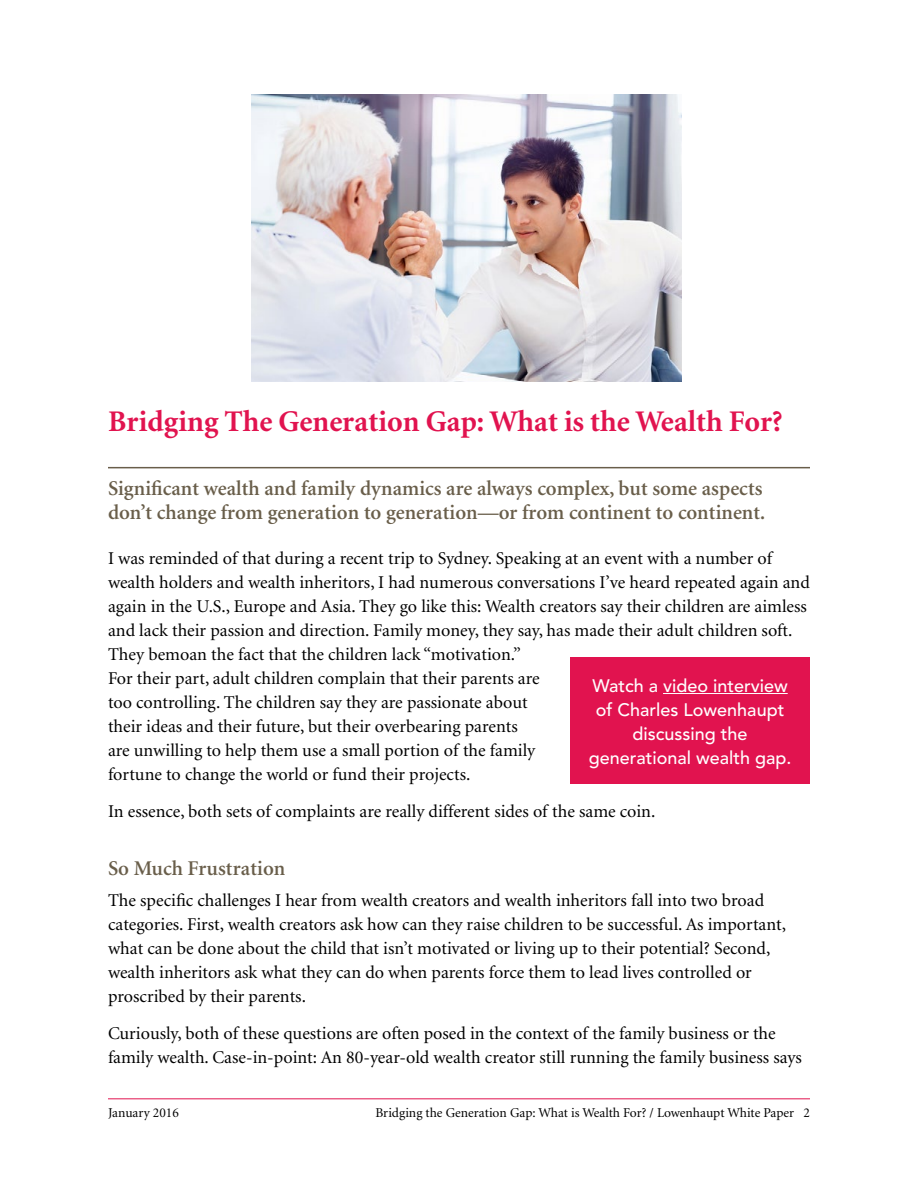
<style>
.page{position:relative;width:918px;height:1188px;background:#fff}
.page>*{position:absolute;margin:0;border:0;box-sizing:border-box;transform-origin:0 0}
.t1{font:700 30px "Minion";color:#e1134f}
.t2{font:600 21px/24px "Minion";color:#695e4a}
.t3{font:18px/24px "Minion";color:#000}
.t4{font:500 18px/24px "Avenir";color:#fff;text-align:center}
.t5{font:13.5px "Minion";color:#000}
</style>
<div class="page">
<hr style="left:108px;top:1098px;width:702px;height:1px;background:#e1134f">
<hr style="left:108px;top:467px;width:702px;height:1px;background:#695e4a">
<img style="left:252px;top:94px;width:429px;height:288px">
<div style="left:570px;top:657px;width:240px;height:127px;background:#e1134f"></div>
<hr style="left:663px;top:693px;width:125px;height:1px;background:#fff">
<h1 class="t1" style="left:108px;top:406px;width:676px">Bridging The Generation Gap: What is the Wealth For?</h1>
<p class="t2" style="left:108px;top:477px;width:659px">Significant wealth and family dynamics are always complex, but some aspects don’t change from generation to generation—or from continent to continent.</p>
<p class="t3" style="left:108px;top:547px;width:703px">I was reminded of that during a recent trip to Sydney. Speaking at an event with a number of wealth holders and wealth inheritors, I had numerous conversations I’ve heard repeated again and again in the U.S., Europe and Asia. They go like this: Wealth creators say their children are aimless and lack their passion and direction. Family money, they say, has made their adult children soft.<br>They bemoan the fact that the children lack “motivation.”<br>For their part, adult children complain that their parents are<br>too controlling. The children say they are passionate about<br>their ideas and their future, but their overbearing parents<br>are unwilling to help them use a small portion of the family<br>fortune to change the world or fund their projects.</p>
<p class="t3" style="left:108px;top:800px;width:549px">In essence, both sets of complaints are really different sides of the same coin.</p>
<p class="t2" style="left:108px;top:857px;width:179px">So Much Frustration</p>
<p class="t3" style="left:108px;top:889px;width:680px">The specific challenges I hear from wealth creators and wealth inheritors fall into two broad categories. First, wealth creators ask how can they raise children to be successful. As important, what can be done about the child that isn’t motivated or living up to their potential? Second, wealth inheritors ask what they can do when parents force them to lead lives controlled or proscribed by their parents.</p>
<p class="t3" style="left:108px;top:1022px;width:695px">Curiously, both of these questions are often posed in the context of the family business or the family wealth. Case-in-point: An 80-year-old wealth creator still running the family business says</p>
<p class="t4" style="left:589px;top:674px;width:204px">Watch a video interview of Charles Lowenhaupt discussing the generational wealth gap.</p>
<p class="t5" style="left:108px;top:1106px;width:72px">January 2016</p>
<p class="t5" style="left:375px;top:1106px;width:436px">Bridging the Generation Gap: What is Wealth For? / Lowenhaupt White Paper 2</p>
</div>
